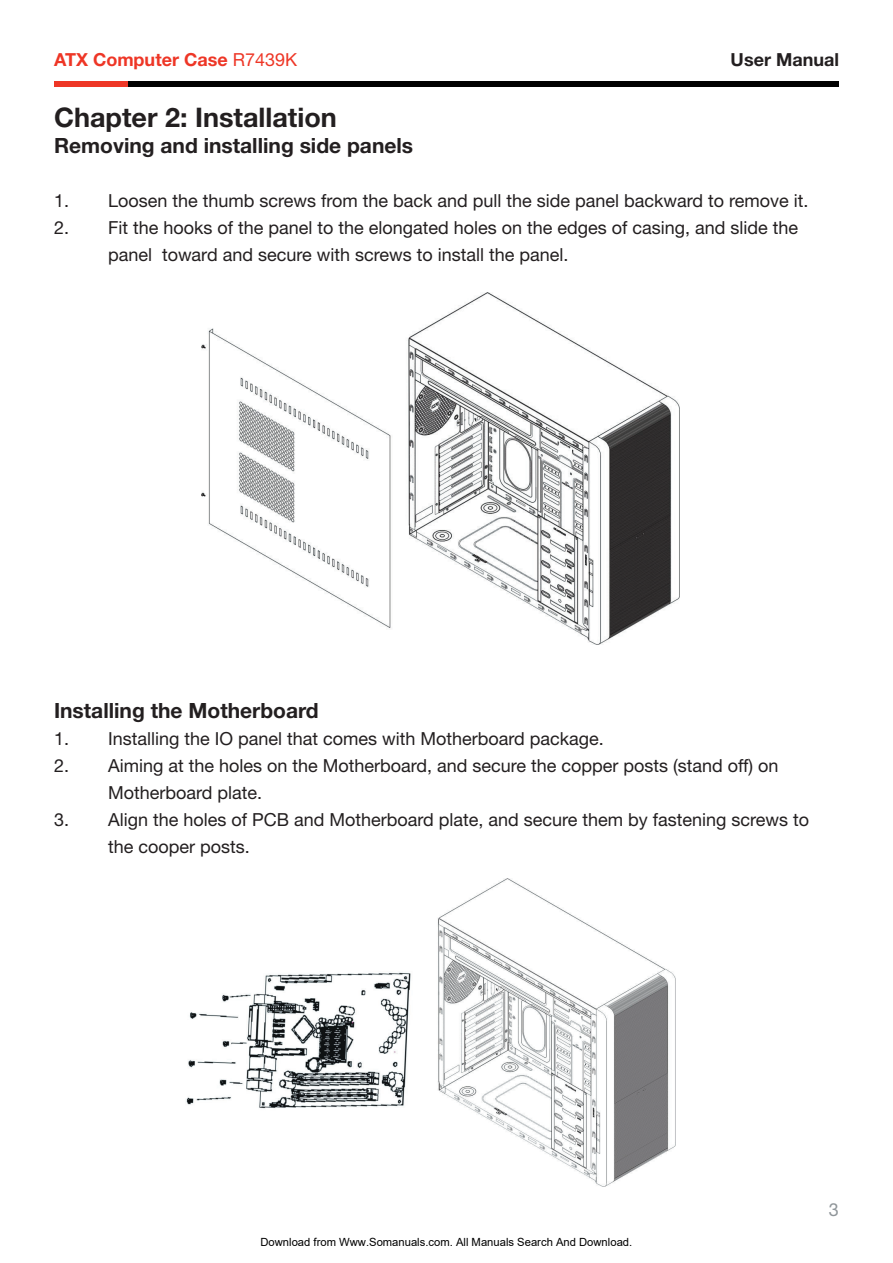
<style>
.page{position:relative;width:893px;height:1263px;background:#fff}
.page>*{position:absolute;margin:0;border:0;box-sizing:border-box;transform-origin:0 0}
.t1{font:700 27px "Helvetica Neue";color:#231f20}
.t2{font:700 21px "Helvetica Neue";color:#231f20}
.t3{font:18px/27px "Helvetica Neue";color:#231f20}
.t4{font:700 18px "Helvetica Neue";color:#ee3626}
.t5{font:700 18px "Helvetica Neue";color:#231f20}
.t6{font:18px "Helvetica Neue";color:#90969a}
.t7{font:11.25px "Arial";color:#000}
.s1{font-weight:400}
</style>
<div class="page">
<div style="left:54px;top:81px;width:785px;height:6px;background:#000"></div>
<div style="left:54px;top:81px;width:73px;height:6px;background:#ee3626"></div>
<img style="left:201px;top:292px;width:478px;height:352px">
<img style="left:186px;top:878px;width:489px;height:308px">
<p class="t4" style="left:54px;top:49px;width:245px">ATX Computer Case <span class="s1">R7439K</span></p>
<p class="t5" style="left:731px;top:49px;width:110px">User Manual</p>
<h1 class="t1" style="left:54px;top:101px;width:284px">Chapter 2: Installation</h1>
<p class="t2" style="left:54px;top:132px;width:361px">Removing and installing side panels</p>
<p class="t3" style="left:54px;top:186px;width:756px">1. Loosen the thumb screws from the back and pull the side panel backward to remove it.</p>
<p class="t3" style="left:108px;top:213px;width:692px;text-indent:-54px">2. Fit the hooks of the panel to the elongated holes on the edges of casing, and slide the panel toward and secure with screws to install the panel.</p>
<p class="t2" style="left:54px;top:697px;width:266px">Installing the Motherboard</p>
<p class="t3" style="left:54px;top:725px;width:551px">1. Installing the IO panel that comes with Motherboard package.</p>
<p class="t3" style="left:108px;top:752px;width:672px;text-indent:-54px">2. Aiming at the holes on the Motherboard, and secure the copper posts (stand off) on<br>Motherboard plate.</p>
<p class="t3" style="left:108px;top:806px;width:703px;text-indent:-54px">3. Align the holes of PCB and Motherboard plate, and secure them by fastening screws to the cooper posts.</p>
<p class="t7" style="left:260px;top:1235px;width:373px">Download from Www.Somanuals.com. All Manuals Search And Download.</p>
<p class="t6" style="left:829px;top:1199px;width:12px">3</p>
</div>
